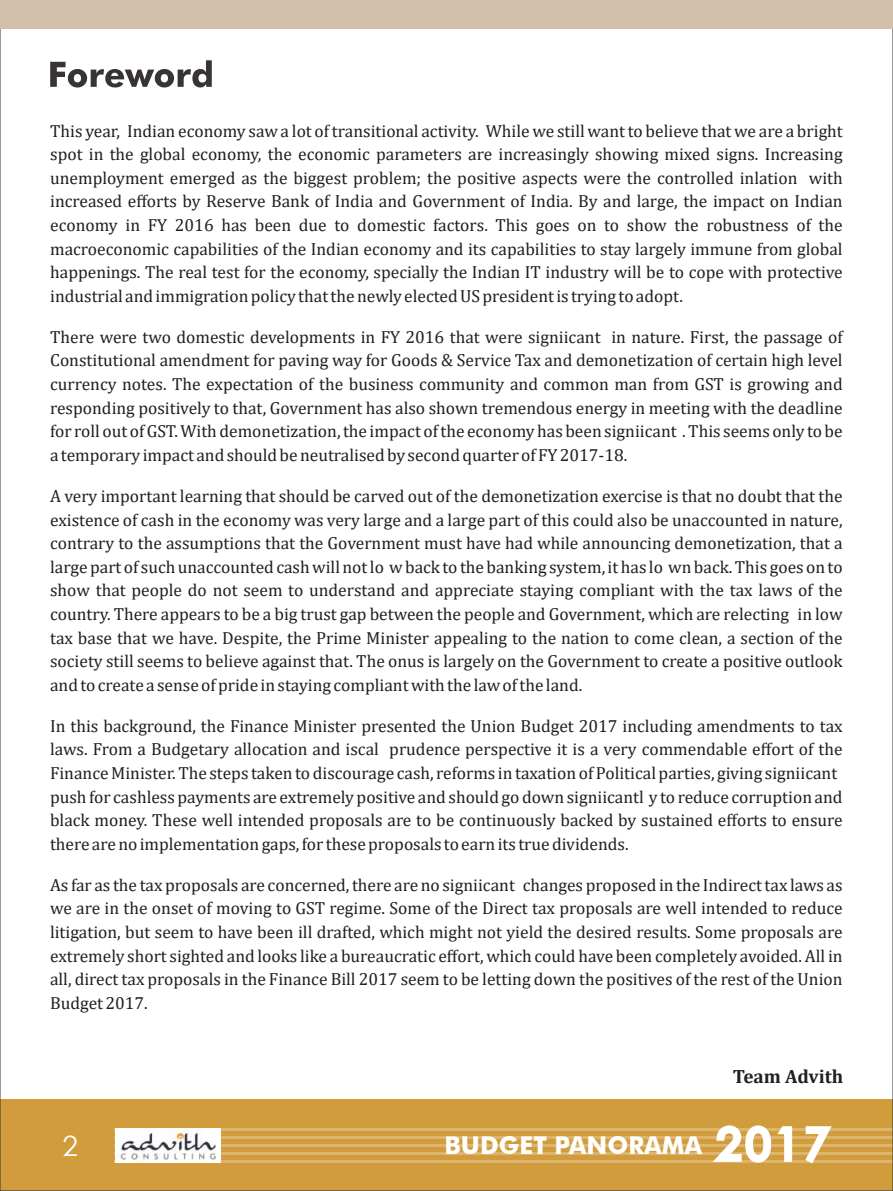
<style>
.page{position:relative;width:893px;height:1191px;background:#fff}
.page>*{position:absolute;margin:0;border:0;box-sizing:border-box;transform-origin:0 0}
.t1{font:28px "Century Gothic";color:#fff}
.t2{font:700 24.5px "Futura BT";color:#fff}
.t3{font:700 19.25px "Cambria";color:#211f1f}
.t4{font:17.5px/23.6px "Cambria";color:#211f1f;text-align:justify}
.s1{font-family:"Century Gothic";font-weight:400;font-size:42.7px}
</style>
<div class="page">
<div style="left:0;top:1099px;width:893px;height:92px;background:#d19c3b"></div>
<hr style="left:115px;top:1128px;width:778px;height:2px;background:#deb56e">
<hr style="left:115px;top:1136px;width:778px;height:2px;background:#deb56e">
<hr style="left:115px;top:1144px;width:778px;height:2px;background:#deb56e">
<hr style="left:115px;top:1152px;width:778px;height:2px;background:#deb56e">
<hr style="left:115px;top:1159px;width:778px;height:3px;background:#deb56e">
<div style="left:116px;top:1128px;width:105px;height:35px;background:#fff"></div>
<img style="left:120px;top:1128px;width:96px;height:32px">
<div style="left:0;top:0;width:893px;height:28px;background:#d1bfab"></div>
<svg style="left:50px;top:60px;width:162px;height:27px"></svg>
<p class="t4" style="left:50px;top:119px;width:794px">This year, Indian economy saw a lot of transitional activity. While we still want to believe that we are a bright spot in the global economy, the economic parameters are increasingly showing mixed signs. Increasing unemployment emerged as the biggest problem; the positive aspects were the controlled inlation with increased efforts by Reserve Bank of India and Government of India. By and large, the impact on Indian economy in FY 2016 has been due to domestic factors. This goes on to show the robustness of the macroeconomic capabilities of the Indian economy and its capabilities to stay largely immune from global happenings. The real test for the economy, specially the Indian IT industry will be to cope with protective industrial and immigration policy that the newly elected US president is trying to adopt.</p>
<p class="t4" style="left:50px;top:325px;width:794px">There were two domestic developments in FY 2016 that were signiicant in nature. First, the passage of Constitutional amendment for paving way for Goods &amp; Service Tax and demonetization of certain high level currency notes. The expectation of the business community and common man from GST is growing and responding positively to that, Government has also shown tremendous energy in meeting with the deadline for roll out of GST. With demonetization, the impact of the economy has been signiicant . This seems only to be a temporary impact and should be neutralised by second quarter of FY 2017‐18.</p>
<p class="t4" style="left:50px;top:484px;width:794px">A very important learning that should be carved out of the demonetization exercise is that no doubt that the existence of cash in the economy was very large and a large part of this could also be unaccounted in nature, contrary to the assumptions that the Government must have had while announcing demonetization, that a large part of such unaccounted cash will not lo w back to the banking system, it has lo wn back. This goes on to show that people do not seem to understand and appreciate staying compliant with the tax laws of the country. There appears to be a big trust gap between the people and Government, which are relecting in low tax base that we have. Despite, the Prime Minister appealing to the nation to come clean, a section of the society still seems to believe against that. The onus is largely on the Government to create a positive outlook and to create a sense of pride in staying compliant with the law of the land.</p>
<p class="t4" style="left:50px;top:714px;width:794px;text-align:left">In this background, the Finance Minister presented the Union Budget 2017 including amendments to tax laws. From a Budgetary allocation and iscal prudence perspective it is a very commendable effort of the Finance Minister. The steps taken to discourage cash, reforms in taxation of Political parties, giving signiicant push for cashless payments are extremely positive and should go down signiicantl y to reduce corruption and black money. These well intended proposals are to be continuously backed by sustained efforts to ensure there are no implementation gaps, for these proposals to earn its true dividends.</p>
<p class="t4" style="left:50px;top:873px;width:794px">As far as the tax proposals are concerned, there are no signiicant changes proposed in the Indirect tax laws as we are in the onset of moving to GST regime. Some of the Direct tax proposals are well intended to reduce litigation, but seem to have been ill drafted, which might not yield the desired results. Some proposals are extremely short sighted and looks like a bureaucratic effort, which could have been completely avoided. All in all, direct tax proposals in the Finance Bill 2017 seem to be letting down the positives of the rest of the Union Budget 2017.</p>
<p class="t3" style="left:733px;top:1062px;width:112px">Team Advith</p>
<h1 class="t1" style="left:63px;top:1126px;width:17px">2</h1>
<h2 class="t2" style="left:444px;top:1135px;width:386px">BUDGET PANORAMA <span class="s1">2 0 1 7</span></h2>
</div>
